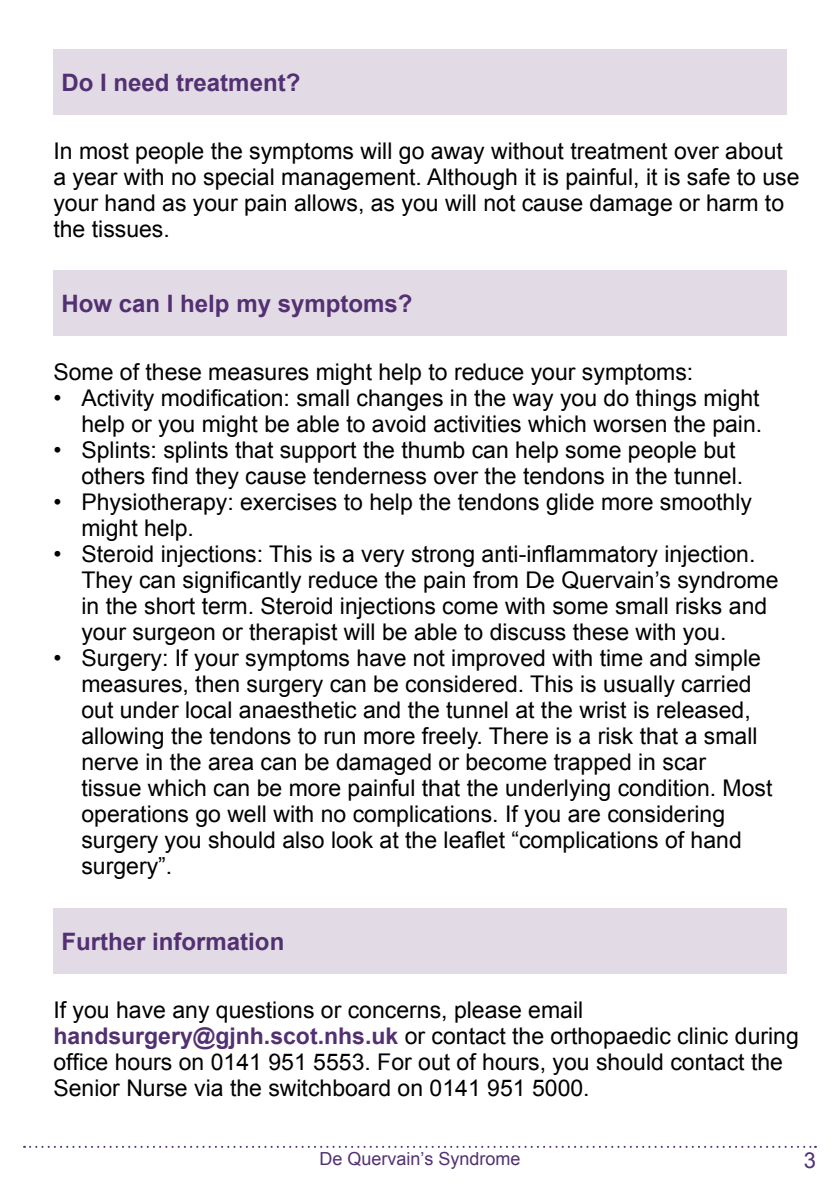
<style>
.page{position:relative;width:840px;height:1191px;background:#fff}
.page>*{position:absolute;margin:0;border:0;box-sizing:border-box;transform-origin:0 0}
.t1{font:700 24px "Arial";color:#533072}
.t2{font:23px/26px "Arial";color:#000}
.t3{font:22px "Arial";color:#533072}
.t4{font:18px "Arial";color:#533072}
.s1{font-weight:700;color:#533072}
</style>
<div class="page">
<svg style="left:24px;top:1145px;width:791px;height:2px"></svg>
<div style="left:53px;top:49px;width:733px;height:66px;background:#e2dbe5"></div>
<div style="left:53px;top:271px;width:733px;height:65px;background:#e2dbe5"></div>
<div style="left:53px;top:908px;width:733px;height:66px;background:#e2dbe5"></div>
<p class="t1" style="left:61px;top:66px;width:240px">Do I need treatment?</p>
<p class="t2" style="left:53px;top:138px;width:747px">In most people the symptoms will go away without treatment over about a year with no special management. Although it is painful, it is safe to use your hand as your pain allows, as you will not cause damage or harm to the tissues.</p>
<p class="t1" style="left:61px;top:288px;width:352px">How can I help my symptoms?</p>
<p class="t2" style="left:53px;top:359px;width:641px">Some of these measures might help to reduce your symptoms:</p>
<p class="t2" style="left:53px;top:385px;width:710px;text-align:right">• Activity modification: small changes in the way you do things might help or you might be able to avoid activities which worsen the pain.</p>
<p class="t2" style="left:81px;top:437px;width:662px;text-indent:-28px">• Splints: splints that support the thumb can help some people but others find they cause tenderness over the tendons in the tunnel.</p>
<p class="t2" style="left:81px;top:489px;width:671px;text-indent:-28px">• Physiotherapy: exercises to help the tendons glide more smoothly might help.</p>
<p class="t2" style="left:81px;top:541px;width:698px;text-indent:-28px">• Steroid injections: This is a very strong anti-inflammatory injection.<br>They can significantly reduce the pain from De Quervain’s syndrome in the short term. Steroid injections come with some small risks and your surgeon or therapist will be able to discuss these with you.</p>
<p class="t2" style="left:81px;top:645px;width:692px;text-indent:-28px">• Surgery: If your symptoms have not improved with time and simple measures, then surgery can be considered. This is usually carried out under local anaesthetic and the tunnel at the wrist is released, allowing the tendons to run more freely. There is a risk that a small nerve in the area can be damaged or become trapped in scar<br>tissue which can be more painful that the underlying condition. Most operations go well with no complications. If you are considering surgery you should also look at the leaflet “complications of hand surgery”.</p>
<p class="t1" style="left:61px;top:925px;width:224px">Further information</p>
<p class="t2" style="left:53px;top:997px;width:746px">If you have any questions or concerns, please email <span class="s1">handsurgery@gjnh.scot.nhs.uk</span> or contact the orthopaedic clinic during office hours on 0141 951 5553. For out of hours, you should contact the Senior Nurse via the switchboard on 0141 951 5000.</p>
<p class="t4" style="left:319px;top:1146px;width:202px">De Quervain’s Syndrome</p>
<p class="t3" style="left:803px;top:1145px;width:14px">3</p>
</div>
